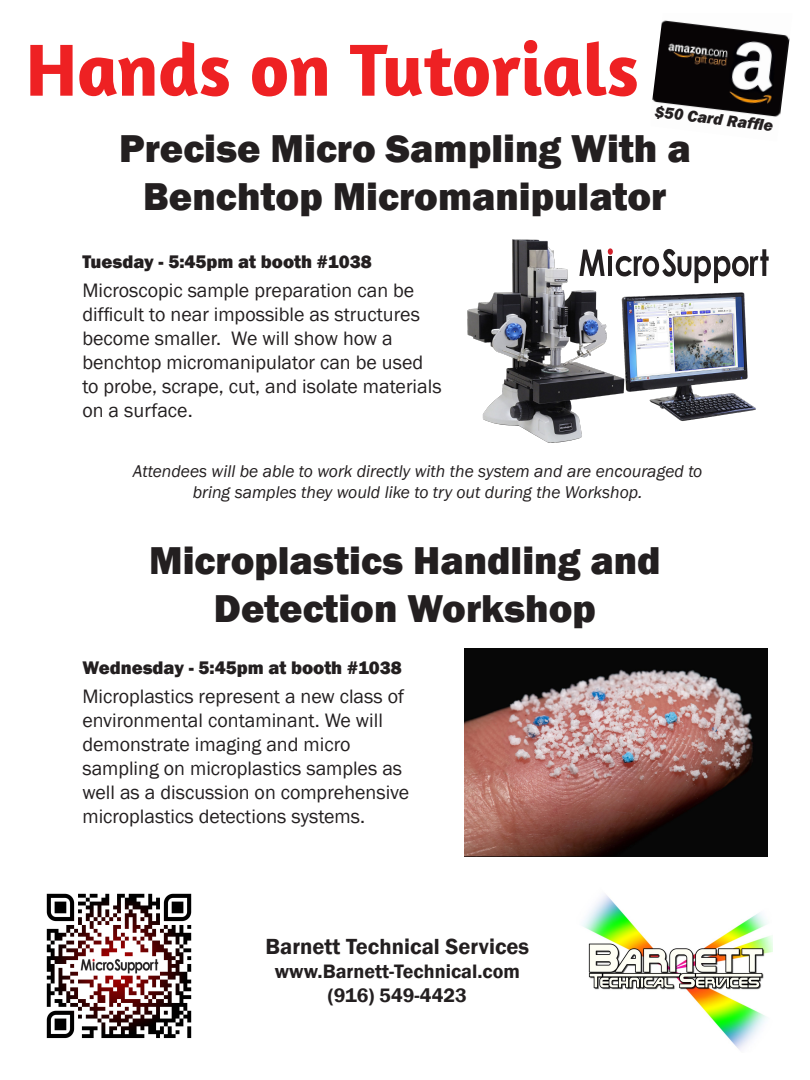
<style>
.page{position:relative;width:810px;height:1080px;background:#fff}
.page>*{position:absolute;margin:0;border:0;box-sizing:border-box;transform-origin:0 0}
.t1{font:700 75px "Amaranth";color:#ee2123}
.t2{font:800 39.94px/47.9px "Franklin Gothic";color:#231f20;text-align:center}
.t3{font:600 22.5px "Franklin Gothic";color:#231f20}
.t4{font:20px/24px "Franklin Gothic";color:#231f20}
.t5{font:600 20px "Franklin Gothic";color:#231f20}
.t6{font:800 18.75px "Franklin Gothic";color:#231f20}
.t7{font:italic 17.5px "Franklin Gothic";color:#231f20}
.t8{font:italic 800 16.25px "Franklin Gothic";color:#231f20}
</style>
<div class="page">
<img style="left:582px;top:894px;width:191px;height:156px">
<img style="left:467px;top:239px;width:289px;height:204px">
<svg style="left:579px;top:248px;width:190px;height:35px"></svg>
<img style="left:46px;top:893px;width:146px;height:146px">
<img style="left:465px;top:648px;width:303px;height:209px">
<img style="left:652px;top:20px;width:138px;height:97px">
<p class="t1" style="left:26px;top:22px;width:615px">Hands on Tutorials</p>
<p class="t8" style="left:656px;top:101px;width:120px;rotate:7deg">$50 Card Raffle</p>
<p class="t2" style="left:119px;top:124px;width:573px">Precise Micro Sampling With a<br>Benchtop Micromanipulator</p>
<p class="t6" style="left:82px;top:250px;width:291px">Tuesday - 5:45pm at booth #1038</p>
<p class="t4" style="left:82px;top:279px;width:361px">Microscopic sample preparation can be difficult to near impossible as structures become smaller. We will show how a benchtop micromanipulator can be used to probe, scrape, cut, and isolate materials on a surface.</p>
<p class="t7" style="left:133px;top:460px;width:571px">Attendees will be able to work directly with the system and are encouraged to</p>
<p class="t7" style="left:193px;top:481px;width:451px">bring samples they would like to try out during the Workshop.</p>
<p class="t2" style="left:149px;top:537px;width:513px">Microplastics Handling and</p>
<p class="t2" style="left:214px;top:585px;width:384px">Detection Workshop</p>
<p class="t6" style="left:82px;top:656px;width:321px">Wednesday - 5:45pm at booth #1038</p>
<p class="t4" style="left:82px;top:685px;width:323px">Microplastics represent a new class of</p>
<p class="t4" style="left:82px;top:709px;width:302px">environmental contaminant. We will demonstrate imaging and micro</p>
<p class="t4" style="left:82px;top:757px;width:321px">sampling on microplastics samples as</p>
<p class="t4" style="left:82px;top:781px;width:328px">well as a discussion on comprehensive</p>
<p class="t4" style="left:82px;top:805px;width:284px">microplastics detections systems.</p>
<p class="t3" style="left:266px;top:933px;width:265px">Barnett Technical Services</p>
<p class="t5" style="left:275px;top:959px;width:247px">www.Barnett-Technical.com</p>
<p class="t5" style="left:328px;top:983px;width:141px">(916) 549-4423</p>
</div>
